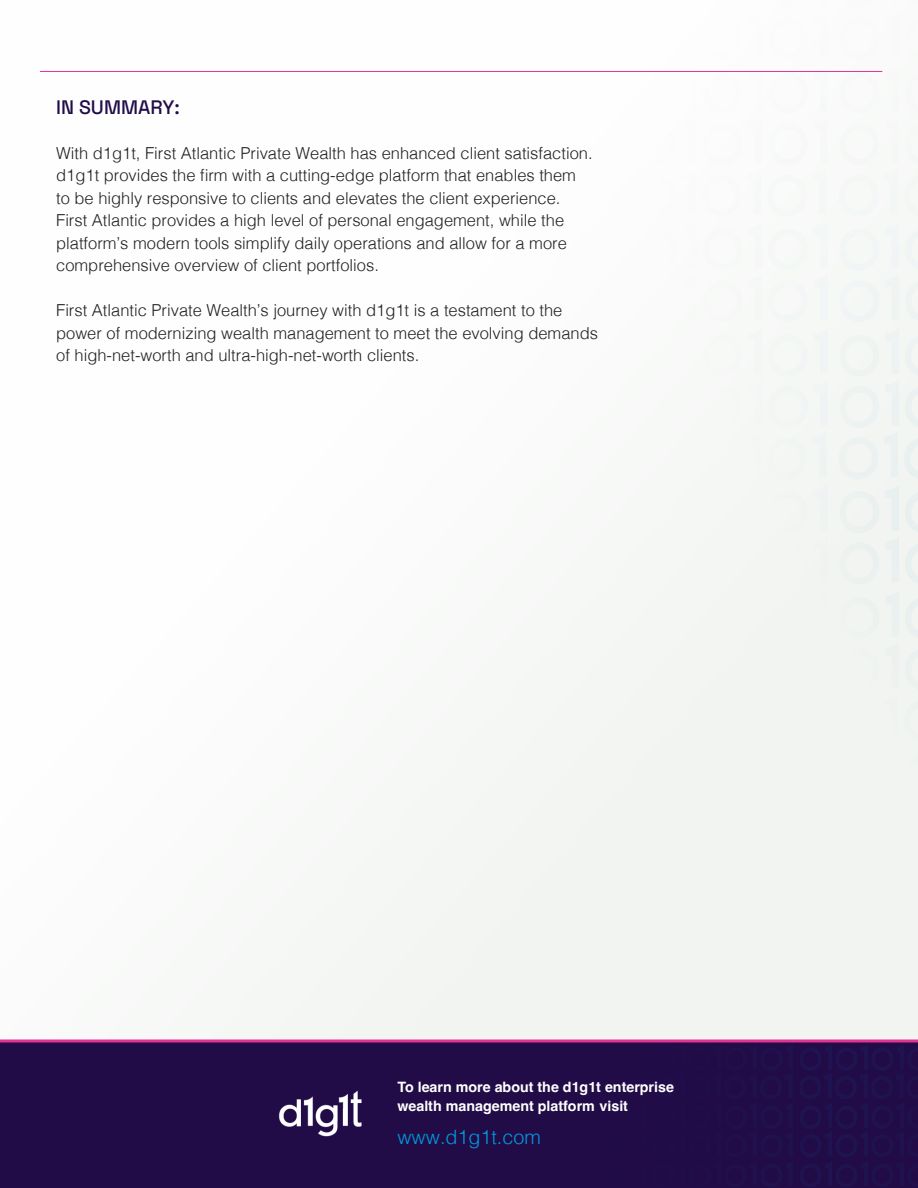
<style>
.page{position:relative;width:918px;height:1188px;background:#fff}
.page>*{position:absolute;margin:0;border:0;box-sizing:border-box;transform-origin:0 0}
.t1{font:300 19.65px "Helvetica";color:#009cde}
.t2{font:500 19.5px "Space Grotesk";color:#210c48}
.t3{font:300 16.5px/22.5px "Helvetica";color:#231f20}
.t4{font:700 14.25px/19.6px "Helvetica";color:#fff}
</style>
<div class="page">
<div style="left:0;top:1042px;width:918px;height:146px;background:#210c48"></div>
<img style="left:277px;top:1089px;width:87px;height:49px">
<hr style="left:0;top:1040px;width:918px;height:2px;background:#e33391">
<hr style="left:40px;top:71px;width:842px;height:1px;background:#e33391">
<p class="t2" style="left:56px;top:92px;width:125px">IN SUMMARY:</p>
<p class="t3" style="left:56px;top:140px;width:538px">With d1g1t, First Atlantic Private Wealth has enhanced client satisfaction. d1g1t provides the firm with a cutting-edge platform that enables them to be highly responsive to clients and elevates the client experience.<br>First Atlantic provides a high level of personal engagement, while the platform’s modern tools simplify daily operations and allow for a more comprehensive overview of client portfolios.</p>
<p class="t3" style="left:56px;top:298px;width:543px">First Atlantic Private Wealth’s journey with d1g1t is a testament to the power of modernizing wealth management to meet the evolving demands of high-net-worth and ultra-high-net-worth clients.</p>
<p class="t4" style="left:397px;top:1078px;width:278px">To learn more about the d1g1t enterprise wealth management platform visit</p>
<p class="t1" style="left:397px;top:1121px;width:145px">www.d1g1t.com</p>
</div>
